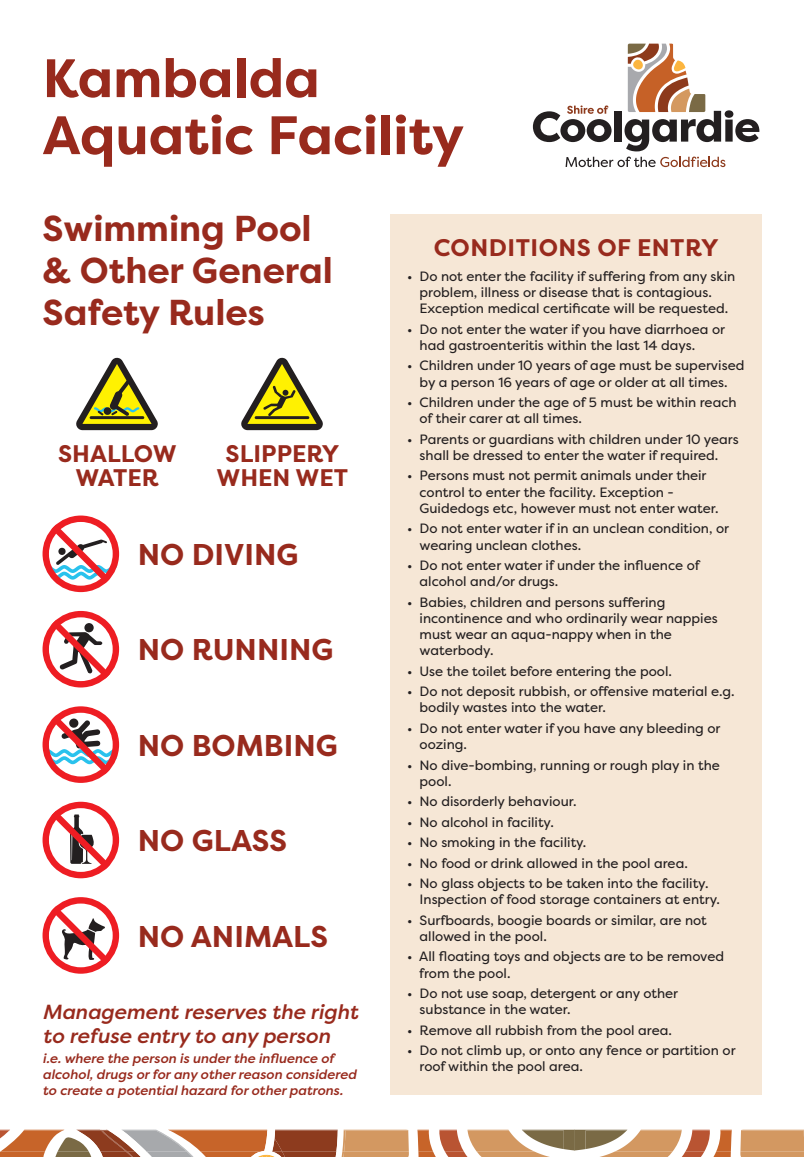
<style>
.page{position:relative;width:804px;height:1157px;background:#fff}
.page>*{position:absolute;margin:0;border:0;box-sizing:border-box;transform-origin:0 0}
.t1{font:700 54px/57px "Filson Pro";color:#982a1d}
.t2{font:700 36px/42px "Filson Pro";color:#982a1d}
.t3{font:700 30px "Filson Pro";color:#982a1d}
.t4{font:700 24px/24px "Filson Pro";color:#982a1d;text-align:center}
.t5{font:700 24px "Filson Pro";letter-spacing:.02em;color:#982a1d}
.t6{font:italic 500 20.4px/24.5px "Filson Pro";color:#982a1d}
.t7{font:13.5px/16.2px "Filson Pro";color:#231f20}
.t8{font:italic 500 13.2px/15.8px "Filson Pro";color:#982a1d}
</style>
<div class="page">
<div style="left:390px;top:214px;width:371px;height:881px;background:#f6e7d6"></div>
<svg style="left:533px;top:105px;width:78px;height:37px"></svg>
<div style="left:614px;top:111px;width:7px;height:31px;background:#231f20"></div>
<svg style="left:565px;top:157px;width:160px;height:10px"></svg>
<svg style="left:624px;top:44px;width:135px;height:107px"></svg>
<svg style="left:0;top:1129px;width:804px;height:28px"></svg>
<svg style="left:43px;top:515px;width:76px;height:77px"></svg>
<svg style="left:43px;top:611px;width:76px;height:76px"></svg>
<svg style="left:43px;top:897px;width:76px;height:76px"></svg>
<svg style="left:43px;top:801px;width:76px;height:77px"></svg>
<svg style="left:43px;top:706px;width:76px;height:77px"></svg>
<svg style="left:241px;top:358px;width:82px;height:72px"></svg>
<svg style="left:76px;top:358px;width:82px;height:72px"></svg>
<p class="t1" style="left:43px;top:51px;width:423px">Kambalda<br>Aquatic Facility</p>
<p class="t2" style="left:43px;top:208px;width:292px">Swimming Pool &amp; Other General<br>Safety Rules</p>
<p class="t4" style="left:58px;top:442px;width:120px">SHALLOW<br>WATER</p>
<p class="t4" style="left:216px;top:442px;width:133px">SLIPPERY<br>WHEN WET</p>
<p class="t3" style="left:138px;top:535px;width:162px">NO DIVING</p>
<p class="t3" style="left:138px;top:631px;width:197px">NO RUNNING</p>
<p class="t3" style="left:138px;top:726px;width:201px">NO BOMBING</p>
<p class="t3" style="left:138px;top:822px;width:151px">NO GLASS</p>
<p class="t3" style="left:138px;top:917px;width:192px">NO ANIMALS</p>
<p class="t6" style="left:43px;top:999px;width:317px">Management reserves the right to refuse entry to any person</p>
<p class="t8" style="left:43px;top:1050px;width:315px">i.e. where the person is under the influence of alcohol, drugs or for any other reason considered to create a potential hazard for other patrons.</p>
<p class="t5" style="left:434px;top:233px;width:286px">CONDITIONS OF ENTRY</p>
<p class="t7" style="left:419px;top:268px;width:317px;text-indent:-13px">• Do not enter the facility if suffering from any skin problem, illness or disease that is contagious.<br>Exception medical certificate will be requested.</p>
<p class="t7" style="left:419px;top:321px;width:307px;text-indent:-13px">• Do not enter the water if you have diarrhoea or had gastroenteritis within the last 14 days.</p>
<p class="t7" style="left:407px;top:357px;width:339px;text-align:center">• Children under 10 years of age must be supervised by a person 16 years of age or older at all times.</p>
<p class="t7" style="left:419px;top:394px;width:318px;text-indent:-13px">• Children under the age of 5 must be within reach of their carer at all times.</p>
<p class="t7" style="left:407px;top:431px;width:333px;text-align:center">• Parents or guardians with children under 10 years shall be dressed to enter the water if required.</p>
<p class="t7" style="left:419px;top:467px;width:300px;text-indent:-13px">• Persons must not permit animals under their control to enter the facility. Exception -<br>Guidedogs etc, however must not enter water.</p>
<p class="t7" style="left:419px;top:520px;width:311px;text-indent:-13px">• Do not enter water if in an unclean condition, or wearing unclean clothes.</p>
<p class="t7" style="left:419px;top:557px;width:282px;text-indent:-13px">• Do not enter water if under the influence of alcohol and/or drugs.</p>
<p class="t7" style="left:419px;top:593px;width:300px;text-indent:-13px">• Babies, children and persons suffering incontinence and who ordinarily wear nappies must wear an aqua-nappy when in the waterbody.</p>
<p class="t7" style="left:407px;top:662px;width:266px">• Use the toilet before entering the pool.</p>
<p class="t7" style="left:419px;top:683px;width:317px;text-indent:-13px">• Do not deposit rubbish, or offensive material e.g. bodily wastes into the water.</p>
<p class="t7" style="left:419px;top:720px;width:302px;text-indent:-13px">• Do not enter water if you have any bleeding or oozing.</p>
<p class="t7" style="left:419px;top:756px;width:302px;text-indent:-13px">• No dive-bombing, running or rough play in the pool.</p>
<p class="t7" style="left:407px;top:793px;width:171px">• No disorderly behaviour.</p>
<p class="t7" style="left:407px;top:813px;width:148px">• No alcohol in facility.</p>
<p class="t7" style="left:407px;top:834px;width:181px">• No smoking in the facility.</p>
<p class="t7" style="left:407px;top:854px;width:282px">• No food or drink allowed in the pool area.</p>
<p class="t7" style="left:419px;top:875px;width:302px;text-indent:-13px">• No glass objects to be taken into the facility.<br>Inspection of food storage containers at entry.</p>
<p class="t7" style="left:419px;top:911px;width:289px;text-indent:-13px">• Surfboards, boogie boards or similar, are not allowed in the pool.</p>
<p class="t7" style="left:419px;top:948px;width:306px;text-indent:-12px">• All floating toys and objects are to be removed from the pool.</p>
<p class="t7" style="left:419px;top:985px;width:260px;text-indent:-13px">• Do not use soap, detergent or any other substance in the water.</p>
<p class="t7" style="left:407px;top:1021px;width:266px">• Remove all rubbish from the pool area.</p>
<p class="t7" style="left:419px;top:1042px;width:317px;text-indent:-13px">• Do not climb up, or onto any fence or partition or roof within the pool area.</p>
</div>
